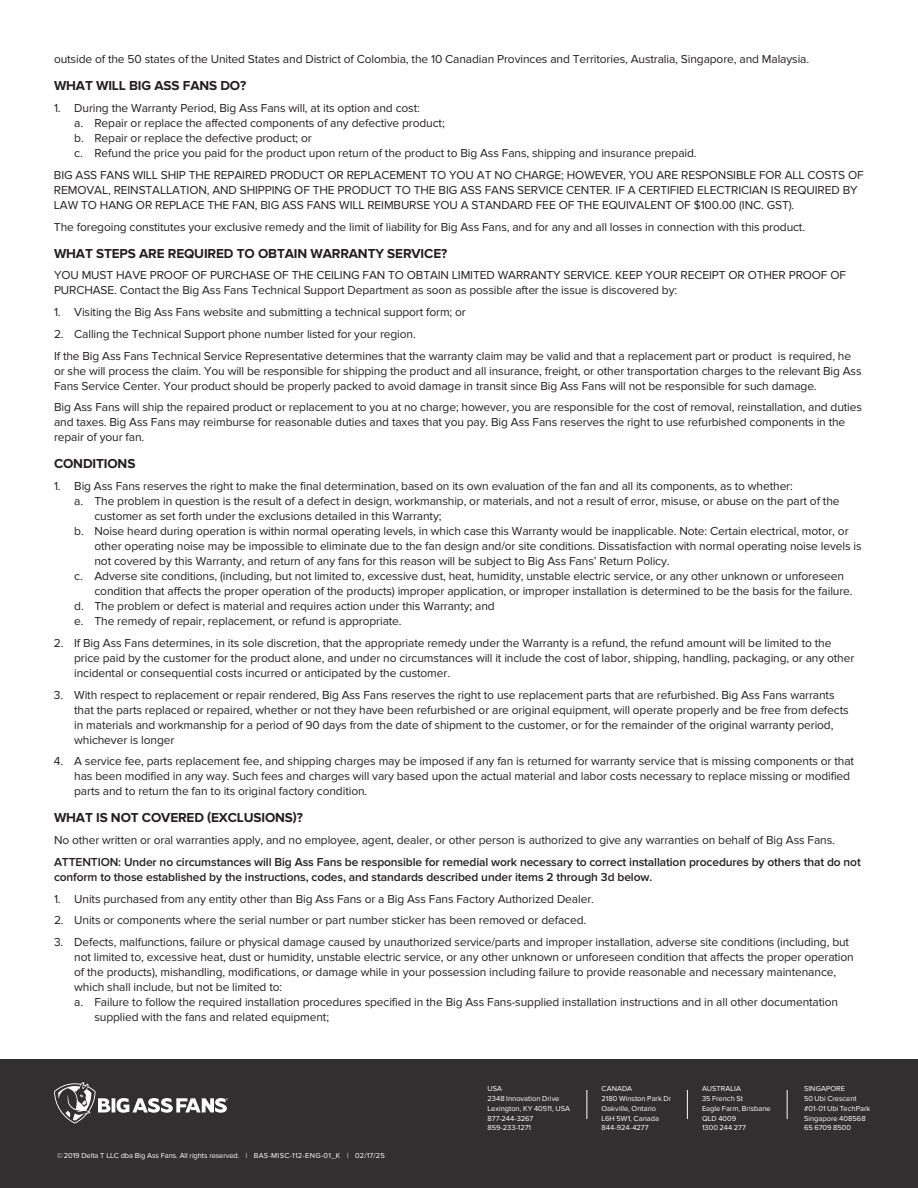
<style>
.page{position:relative;width:918px;height:1188px;background:#fff}
.page>*{position:absolute;margin:0;border:0;box-sizing:border-box;transform-origin:0 0}
.t1{font:700 13.5px "Proxima Nova";letter-spacing:-.01em;color:#231f20}
.t2{font:12px/15px "Proxima Nova";letter-spacing:-.01em;color:#231f20}
.t3{font:600 12px/15px "Proxima Nova";letter-spacing:-.01em;color:#231f20}
.t4{font:7.5px/9.8px "Proxima Nova";color:#fff}
</style>
<div class="page">
<div style="left:0;top:1060px;width:918px;height:128px;background:#312f30"></div>
<svg style="left:586px;top:1090px;width:1px;height:29px"></svg>
<svg style="left:687px;top:1090px;width:1px;height:29px"></svg>
<svg style="left:787px;top:1090px;width:1px;height:29px"></svg>
<svg style="left:54px;top:1082px;width:174px;height:42px"></svg>
<p class="t2" style="left:54px;top:52px;width:757px">outside of the 50 states of the United States and District of Colombia, the 10 Canadian Provinces and Territories, Australia, Singapore, and Malaysia.</p>
<p class="t1" style="left:54px;top:78px;width:194px">WHAT WILL BIG ASS FANS DO?</p>
<p class="t2" style="left:74px;top:101px;width:624px;text-indent:-20px">1. During the Warranty Period, Big Ass Fans will, at its option and cost:<br>a. Repair or replace the affected components of any defective product;<br>b. Repair or replace the defective product; or<br>c. Refund the price you paid for the product upon return of the product to Big Ass Fans, shipping and insurance prepaid.</p>
<p class="t2" style="left:54px;top:168px;width:811px">BIG ASS FANS WILL SHIP THE REPAIRED PRODUCT OR REPLACEMENT TO YOU AT NO CHARGE; HOWEVER, YOU ARE RESPONSIBLE FOR ALL COSTS OF<br>REMOVAL, REINSTALLATION, AND SHIPPING OF THE PRODUCT TO THE BIG ASS FANS SERVICE CENTER. IF A CERTIFIED ELECTRICIAN IS REQUIRED BY<br>LAW TO HANG OR REPLACE THE FAN, BIG ASS FANS WILL REIMBURSE YOU A STANDARD FEE OF THE EQUIVALENT OF $100.00 (INC. GST).</p>
<p class="t2" style="left:54px;top:219px;width:753px">The foregoing constitutes your exclusive remedy and the limit of liability for Big Ass Fans, and for any and all losses in connection with this product.</p>
<p class="t1" style="left:54px;top:245px;width:395px">WHAT STEPS ARE REQUIRED TO OBTAIN WARRANTY SERVICE?</p>
<p class="t2" style="left:54px;top:268px;width:794px">YOU MUST HAVE PROOF OF PURCHASE OF THE CEILING FAN TO OBTAIN LIMITED WARRANTY SERVICE. KEEP YOUR RECEIPT OR OTHER PROOF OF<br>PURCHASE. Contact the Big Ass Fans Technical Support Department as soon as possible after the issue is discovered by:</p>
<p class="t2" style="left:54px;top:305px;width:413px">1. Visiting the Big Ass Fans website and submitting a technical support form; or</p>
<p class="t2" style="left:54px;top:323px;width:799px;line-height:21.8px">2. Calling the Technical Support phone number listed for your region.<br>If the Big Ass Fans Technical Service Representative determines that the warranty claim may be valid and that a replacement part or product is required, he</p>
<p class="t2" style="left:54px;top:363px;width:809px">or she will process the claim. You will be responsible for shipping the product and all insurance, freight, or other transportation charges to the relevant Big Ass<br>Fans Service Center. Your product should be properly packed to avoid damage in transit since Big Ass Fans will not be responsible for such damage.</p>
<p class="t2" style="left:54px;top:400px;width:810px">Big Ass Fans will ship the repaired product or replacement to you at no charge; however, you are responsible for the cost of removal, reinstallation, and duties and taxes. Big Ass Fans may reimburse for reasonable duties and taxes that you pay. Big Ass Fans reserves the right to use refurbished components in the repair of your fan.</p>
<p class="t1" style="left:54px;top:456px;width:83px">CONDITIONS</p>
<p class="t2" style="left:54px;top:479px;width:740px">1. Big Ass Fans reserves the right to make the final determination, based on its own evaluation of the fan and all its components, as to whether:</p>
<p class="t2" style="left:74px;top:494px;width:767px">a. The problem in question is the result of a defect in design, workmanship, or materials, and not a result of error, misuse, or abuse on the part of the</p>
<p class="t2" style="left:94px;top:509px;width:349px">customer as set forth under the exclusions detailed in this Warranty;</p>
<p class="t2" style="left:74px;top:524px;width:776px">b. Noise heard during operation is within normal operating levels, in which case this Warranty would be inapplicable. Note: Certain electrical, motor, or</p>
<p class="t2" style="left:94px;top:539px;width:769px">other operating noise may be impossible to eliminate due to the fan design and/or site conditions. Dissatisfaction with normal operating noise levels is</p>
<p class="t2" style="left:94px;top:554px;width:577px">not covered by this Warranty, and return of any fans for this reason will be subject to Big Ass Fans’ Return Policy.</p>
<p class="t2" style="left:74px;top:569px;width:771px">c. Adverse site conditions, (including, but not limited to, excessive dust, heat, humidity, unstable electric service, or any other unknown or unforeseen</p>
<p class="t2" style="left:94px;top:584px;width:760px">condition that affects the proper operation of the products) improper application, or improper installation is determined to be the basis for the failure.</p>
<p class="t2" style="left:74px;top:599px;width:422px">d. The problem or defect is material and requires action under this Warranty; and</p>
<p class="t2" style="left:74px;top:614px;width:329px">e. The remedy of repair, replacement, or refund is appropriate.</p>
<p class="t2" style="left:74px;top:636px;width:782px;text-indent:-20px">2. If Big Ass Fans determines, in its sole discretion, that the appropriate remedy under the Warranty is a refund, the refund amount will be limited to the price paid by the customer for the product alone, and under no circumstances will it include the cost of labor, shipping, handling, packaging, or any other incidental or consequential costs incurred or anticipated by the customer.</p>
<p class="t2" style="left:74px;top:687px;width:776px;text-indent:-20px">3. With respect to replacement or repair rendered, Big Ass Fans reserves the right to use replacement parts that are refurbished. Big Ass Fans warrants that the parts replaced or repaired, whether or not they have been refurbished or are original equipment, will operate properly and be free from defects in materials and workmanship for a period of 90 days from the date of shipment to the customer, or for the remainder of the original warranty period, whichever is longer</p>
<p class="t2" style="left:74px;top:754px;width:781px;text-indent:-20px">4. A service fee, parts replacement fee, and shipping charges may be imposed if any fan is returned for warranty service that is missing components or that has been modified in any way. Such fees and charges will vary based upon the actual material and labor costs necessary to replace missing or modified parts and to return the fan to its original factory condition.</p>
<p class="t1" style="left:54px;top:810px;width:250px">WHAT IS NOT COVERED (EXCLUSIONS)?</p>
<p class="t2" style="left:54px;top:833px;width:782px">No other written or oral warranties apply, and no employee, agent, dealer, or other person is authorized to give any warranties on behalf of Big Ass Fans.</p>
<p class="t3" style="left:54px;top:855px;width:808px">ATTENTION: Under no circumstances will Big Ass Fans be responsible for remedial work necessary to correct installation procedures by others that do not conform to those established by the instructions, codes, and standards described under items 2 through 3d below.</p>
<p class="t2" style="left:54px;top:891px;width:541px">1. Units purchased from any entity other than Big Ass Fans or a Big Ass Fans Factory Authorized Dealer.</p>
<p class="t2" style="left:54px;top:913px;width:534px">2. Units or components where the serial number or part number sticker has been removed or defaced.</p>
<p class="t2" style="left:54px;top:935px;width:797px">3. Defects, malfunctions, failure or physical damage caused by unauthorized service/parts and improper installation, adverse site conditions (including, but</p>
<p class="t2" style="left:74px;top:950px;width:781px">not limited to, excessive heat, dust or humidity, unstable electric service, or any other unknown or unforeseen condition that affects the proper operation</p>
<p class="t2" style="left:74px;top:965px;width:763px">of the products), mishandling, modifications, or damage while in your possession including failure to provide reasonable and necessary maintenance,</p>
<p class="t2" style="left:74px;top:980px;width:210px">which shall include, but not be limited to:</p>
<p class="t2" style="left:74px;top:995px;width:765px">a. Failure to follow the required installation procedures specified in the Big Ass Fans-supplied installation instructions and in all other documentation</p>
<p class="t2" style="left:94px;top:1010px;width:236px">supplied with the fans and related equipment;</p>
<p class="t4" style="left:57px;top:1151px;width:329px">© 2019 Delta T LLC dba Big Ass Fans. All rights reserved. | BAS-MISC-112-ENG-01_K | 02/17/25</p>
<p class="t4" style="left:488px;top:1084px;width:84px">USA<br>2348 Innovation Drive<br>Lexington, KY 40511, USA<br>877-244-3267<br>859-233-1271</p>
<p class="t4" style="left:602px;top:1084px;width:71px">CANADA<br>2180 Winston Park Dr<br>Oakville, Ontario<br>L6H 5W1, Canada<br>844-924-4277</p>
<p class="t4" style="left:702px;top:1084px;width:70px">AUSTRALIA<br>35 French St<br>Eagle Farm, Brisbane<br>QLD 4009<br>1300 244 277</p>
<p class="t4" style="left:804px;top:1084px;width:68px">SINGAPORE<br>50 Ubi Crescent #01-01 Ubi TechPark<br>Singapore 408568<br>65 6709 8500</p>
</div>
